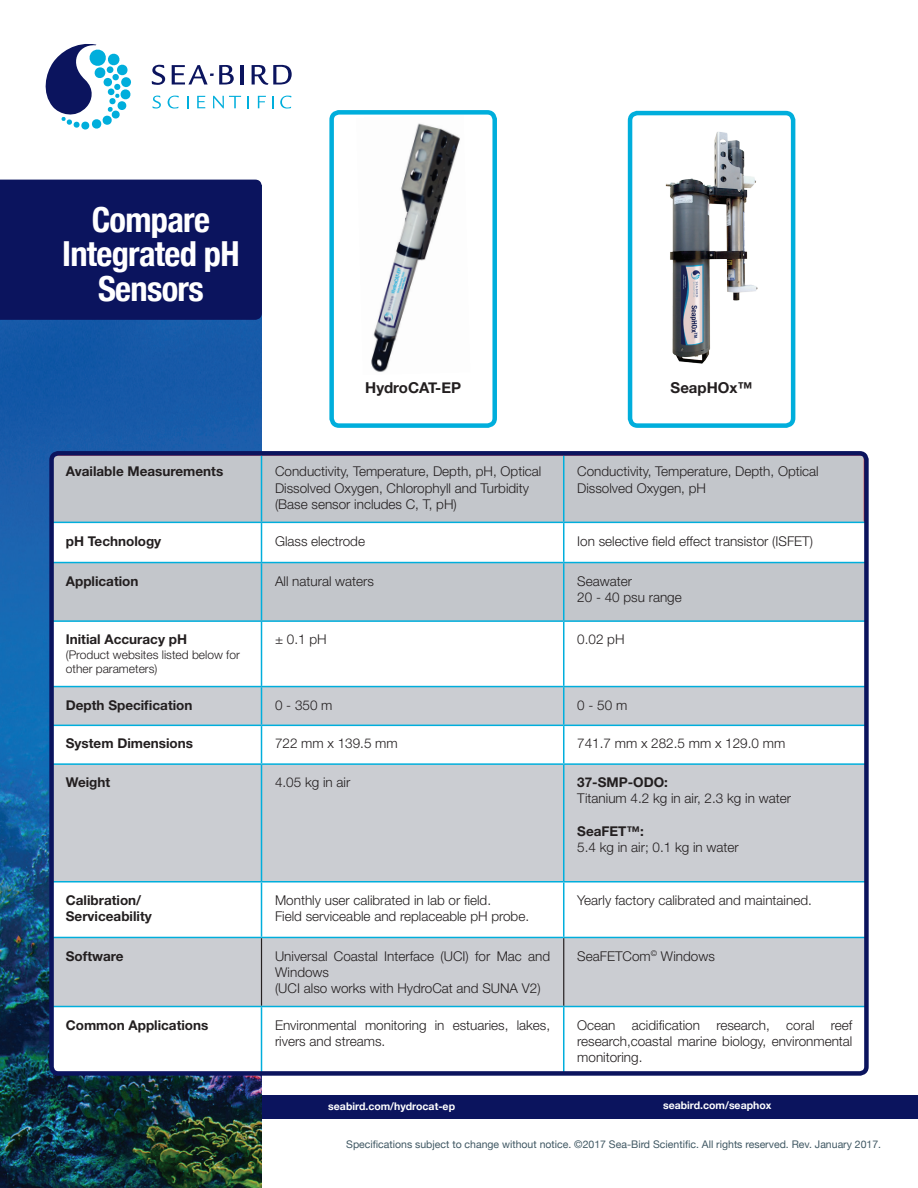
<style>
.page{position:relative;width:918px;height:1188px;background:#fff}
.page>*{position:absolute;margin:0;border:0;box-sizing:border-box;transform-origin:0 0}
.t1{font:700 condensed 34.5px/34.5px "Helvetica Neue";letter-spacing:-.02em;color:#fff;text-align:center}
.t2{font:700 15px "Helvetica Neue";color:#231f20}
.t3{font:300 13.5px/16.2px "Helvetica Neue LT Std";color:#231f20}
.t4{font:700 13.5px/16.2px "Helvetica Neue LT Std";color:#231f20}
.t5{font:300 12px/14.4px "Helvetica Neue LT Std";color:#231f20}
.t6{font:10.5px "Helvetica Neue";color:#405863}
.t7{font:700 10.5px "Helvetica Neue";color:#fff}
</style>
<div class="page">
<div style="left:243px;top:1095px;width:675px;height:23px;background:#0b145e"></div>
<img style="left:0;top:320px;width:262px;height:868px">
<div style="left:0;top:180px;width:262px;height:140px;background:#0b145e"></div>
<svg style="left:54px;top:456px;width:810px;height:164px;fill:#c3c6cb"></svg>
<svg style="left:54px;top:523px;width:207px;height:163px"></svg>
<div style="left:54px;top:687px;width:810px;height:38px;background:#cbcdd2"></div>
<svg style="left:54px;top:726px;width:810px;height:345px;fill:#cbcdd2"></svg>
<hr style="left:261px;top:456px;width:1px;height:66px;background:#00aedc">
<hr style="left:563px;top:456px;width:1px;height:66px;background:#00aedc">
<hr style="left:261px;top:523px;width:1px;height:39px;background:#00aedc">
<hr style="left:563px;top:523px;width:1px;height:39px;background:#00aedc">
<hr style="left:261px;top:563px;width:1px;height:57px;background:#00aedc">
<hr style="left:563px;top:563px;width:1px;height:57px;background:#00aedc">
<hr style="left:261px;top:622px;width:1px;height:64px;background:#00aedc">
<hr style="left:563px;top:622px;width:1px;height:64px;background:#00aedc">
<hr style="left:563px;top:687px;width:1px;height:38px;background:#00aedc">
<hr style="left:52px;top:522px;width:210px;height:1px;background:#00aedc">
<hr style="left:262px;top:522px;width:302px;height:1px;background:#00aedc">
<hr style="left:564px;top:522px;width:302px;height:1px;background:#00aedc">
<hr style="left:52px;top:562px;width:210px;height:1px;background:#00aedc">
<hr style="left:262px;top:562px;width:302px;height:1px;background:#00aedc">
<hr style="left:564px;top:562px;width:301px;height:1px;background:#00aedc">
<hr style="left:52px;top:620px;width:210px;height:2px;background:#00aedc">
<hr style="left:262px;top:620px;width:302px;height:2px;background:#00aedc">
<hr style="left:564px;top:620px;width:301px;height:2px;background:#00aedc">
<hr style="left:262px;top:686px;width:302px;height:1px;background:#00aedc">
<hr style="left:564px;top:686px;width:301px;height:1px;background:#00aedc">
<hr style="left:52px;top:686px;width:210px;height:1px;background:#00aedc">
<hr style="left:261px;top:687px;width:1px;height:38px;background:#00aedc">
<hr style="left:53px;top:725px;width:209px;height:1px;background:#00aedc">
<hr style="left:262px;top:725px;width:302px;height:1px;background:#00aedc">
<hr style="left:564px;top:725px;width:302px;height:1px;background:#00aedc">
<hr style="left:261px;top:726px;width:1px;height:37px;background:#00aedc">
<hr style="left:563px;top:726px;width:1px;height:37px;background:#00aedc">
<hr style="left:53px;top:763px;width:209px;height:2px;background:#00aedc">
<hr style="left:262px;top:763px;width:302px;height:2px;background:#00aedc">
<hr style="left:564px;top:763px;width:301px;height:2px;background:#00aedc">
<hr style="left:261px;top:765px;width:1px;height:116px;background:#00aedc">
<hr style="left:563px;top:765px;width:1px;height:116px;background:#00aedc">
<hr style="left:53px;top:881px;width:209px;height:2px;background:#00aedc">
<hr style="left:262px;top:881px;width:302px;height:2px;background:#00aedc">
<hr style="left:564px;top:881px;width:301px;height:2px;background:#00aedc">
<hr style="left:261px;top:883px;width:1px;height:54px;background:#00aedc">
<hr style="left:563px;top:883px;width:1px;height:54px;background:#00aedc">
<hr style="left:564px;top:937px;width:302px;height:1px;background:#00aedc">
<hr style="left:261px;top:1007px;width:1px;height:66px;background:#00aedc">
<hr style="left:563px;top:1007px;width:1px;height:66px;background:#00aedc">
<hr style="left:564px;top:1006px;width:302px;height:1px;background:#00aedc">
<hr style="left:53px;top:937px;width:209px;height:1px;background:#00aedc">
<hr style="left:262px;top:937px;width:302px;height:1px;background:#00aedc">
<hr style="left:261px;top:938px;width:1px;height:68px;background:#231f20">
<hr style="left:563px;top:938px;width:1px;height:68px;background:#231f20">
<hr style="left:53px;top:1006px;width:209px;height:1px;background:#00aedc">
<hr style="left:262px;top:1006px;width:302px;height:1px;background:#00aedc">
<div style="left:49px;top:451px;width:820px;height:625px;border:4px solid #0b145e;border-radius:7px"></div>
<img style="left:665px;top:132px;width:93px;height:232px">
<div style="left:628px;top:111px;width:167px;height:317px;border:4px solid #00aedc;border-radius:8px"></div>
<img style="left:371px;top:123px;width:89px;height:249px">
<div style="left:329px;top:110px;width:168px;height:318px;border:4px solid #00aedc;border-radius:8px"></div>
<svg style="left:152px;top:65px;width:13px;height:20px"></svg>
<svg style="left:172px;top:65px;width:62px;height:20px"></svg>
<hr style="left:240px;top:65px;width:3px;height:20px;background:#0b145e">
<svg style="left:252px;top:65px;width:40px;height:20px"></svg>
<svg style="left:152px;top:96px;width:9px;height:13px"></svg>
<svg style="left:168px;top:96px;width:11px;height:13px"></svg>
<svg style="left:187px;top:96px;width:1px;height:12px"></svg>
<svg style="left:197px;top:96px;width:8px;height:12px"></svg>
<svg style="left:213px;top:96px;width:28px;height:12px"></svg>
<svg style="left:247px;top:96px;width:2px;height:12px"></svg>
<svg style="left:258px;top:96px;width:8px;height:12px"></svg>
<svg style="left:272px;top:96px;width:1px;height:12px"></svg>
<svg style="left:280px;top:96px;width:11px;height:13px"></svg>
<svg style="left:45px;top:44px;width:86px;height:86px"></svg>
<div style="left:121px;top:77px;width:10px;height:10px;background:#00aedc;border-radius:50%"></div>
<div style="left:107px;top:66px;width:7px;height:7px;background:#00aedc;border-radius:50%"></div>
<h1 class="t1" style="left:62px;top:200px;width:179px">Compare<br>Integrated pH<br>Sensors</h1>
<p class="t2" style="left:365px;top:376px;width:97px">HydroCAT-EP</p>
<p class="t2" style="left:671px;top:376px;width:83px">SeapHOx™</p>
<p class="t4" style="left:66px;top:463px;width:159px">Available Measurements</p>
<p class="t3" style="left:275px;top:463px;width:268px">Conductivity, Temperature, Depth, pH, Optical<br>Dissolved Oxygen, Chlorophyll and Turbidity (Base sensor includes C, T, pH)</p>
<p class="t3" style="left:577px;top:463px;width:243px">Conductivity, Temperature, Depth, Optical<br>Dissolved Oxygen, pH</p>
<p class="t4" style="left:66px;top:532px;width:97px">pH Technology</p>
<p class="t3" style="left:275px;top:532px;width:92px">Glass electrode</p>
<p class="t3" style="left:577px;top:532px;width:237px">Ion selective field effect transistor (ISFET)</p>
<p class="t4" style="left:66px;top:572px;width:74px">Application</p>
<p class="t3" style="left:275px;top:573px;width:101px">All natural waters</p>
<p class="t3" style="left:577px;top:573px;width:106px">Seawater<br>20 - 40 psu range</p>
<p class="t4" style="left:66px;top:631px;width:123px">Initial Accuracy pH</p>
<p class="t5" style="left:66px;top:647px;width:176px">(Product websites listed below for other parameters)</p>
<p class="t3" style="left:275px;top:631px;width:53px">± 0.1 pH</p>
<p class="t3" style="left:577px;top:631px;width:49px">0.02 pH</p>
<p class="t4" style="left:66px;top:696px;width:128px">Depth Specification</p>
<p class="t3" style="left:275px;top:697px;width:59px">0 - 350 m</p>
<p class="t3" style="left:577px;top:697px;width:52px">0 - 50 m</p>
<p class="t4" style="left:66px;top:735px;width:129px">System Dimensions</p>
<p class="t3" style="left:275px;top:735px;width:124px">722 mm x 139.5 mm</p>
<p class="t3" style="left:577px;top:735px;width:210px">741.7 mm x 282.5 mm x 129.0 mm</p>
<p class="t4" style="left:66px;top:774px;width:46px">Weight</p>
<p class="t3" style="left:275px;top:774px;width:77px">4.05 kg in air</p>
<p class="t4" style="left:577px;top:774px;width:92px">37-SMP-ODO:</p>
<p class="t3" style="left:577px;top:790px;width:215px">Titanium 4.2 kg in air, 2.3 kg in water</p>
<p class="t4" style="left:577px;top:823px;width:68px">SeaFET™:</p>
<p class="t3" style="left:577px;top:839px;width:163px">5.4 kg in air; 0.1 kg in water</p>
<p class="t4" style="left:66px;top:892px;width:87px">Calibration/<br>Serviceability</p>
<p class="t3" style="left:275px;top:892px;width:256px">Monthly user calibrated in lab or field.<br>Field serviceable and replaceable pH probe.</p>
<p class="t3" style="left:577px;top:892px;width:236px">Yearly factory calibrated and maintained.</p>
<p class="t4" style="left:66px;top:947px;width:59px">Software</p>
<p class="t3" style="left:275px;top:947px;width:277px">Universal Coastal Interface (UCI) for Mac and<br>Windows<br>(UCI also works with HydroCat and SUNA V2)</p>
<p class="t3" style="left:577px;top:947px;width:139px">SeaFETCom<sup>©</sup> Windows</p>
<p class="t4" style="left:66px;top:1016px;width:144px">Common Applications</p>
<p class="t3" style="left:275px;top:1016px;width:277px">Environmental monitoring in estuaries, lakes, rivers and streams.</p>
<p class="t3" style="left:577px;top:1016px;width:277px;text-align:justify">Ocean acidification research, coral reef research,coastal marine biology, environmental monitoring.</p>
<p class="t7" style="left:328px;top:1098px;width:128px">seabird.com/hydrocat-ep</p>
<p class="t7" style="left:663px;top:1097px;width:110px">seabird.com/seaphox</p>
<p class="t6" style="left:346px;top:1137px;width:537px">Specifications subject to change without notice. ©2017 Sea-Bird Scientific. All rights reserved. Rev. January 2017.</p>
</div>
